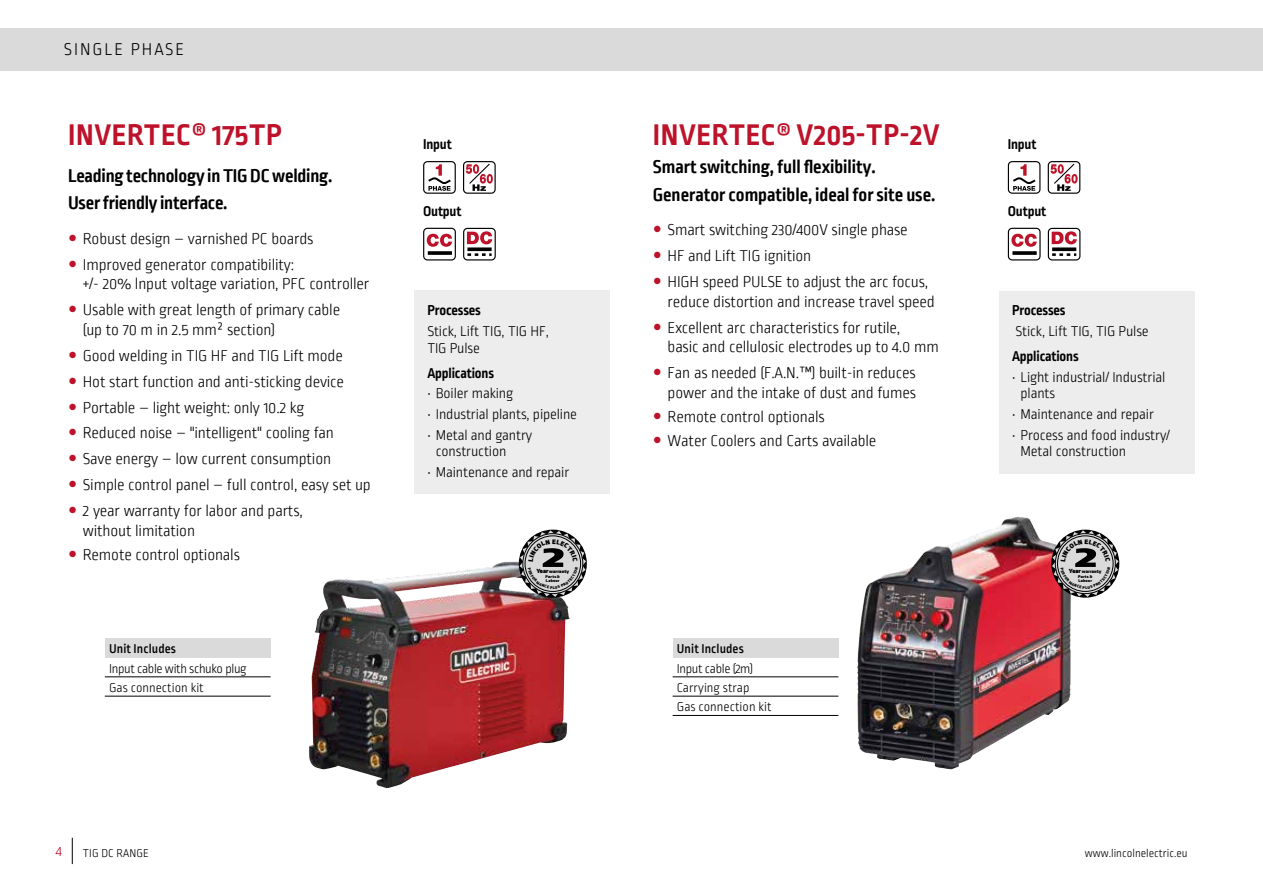
<style>
.page{position:relative;width:1263px;height:893px;background:#fff}
.page>*{position:absolute;margin:0;border:0;box-sizing:border-box;transform-origin:0 0}
.t1{font:700 31.5px "Ropa Sans Pro";letter-spacing:.02em;color:#bd122a}
.t2{font:900 30.6px "Ropa Sans Pro";color:#000;scale:1.8 1}
.t3{font:700 19.5px/27.6px "Ropa Sans PTT";color:#000}
.t4{font:300 18px "Ropa Sans Pro";letter-spacing:.11em;color:#000}
.t5{font:300 16.5px/25.8px "Ropa Sans PTT";letter-spacing:-.01em;color:#000}
.t6{font:300 15px/16.5px "Ropa Sans Pro";letter-spacing:-.01em;color:#000}
.t7{font:700 15px "Ropa Sans Pro";letter-spacing:-.01em;color:#000}
.t8{font:300 15px "Ropa Sans Pro";color:#bd122a}
.t9{font:300 13.5px/19.4px "Ropa Sans Pro";color:#000}
.t10{font:300 13.5px/19.4px "Ropa Sans Pro";letter-spacing:-.025em;color:#000}
.t11{font:500 13.5px "Ropa Sans Pro";letter-spacing:.01em;color:#000}
.t12{font:300 12px "Ropa Sans Pro";color:#000}
.t13{font:900 6.3px "Ropa Sans Pro";letter-spacing:.005em;color:#000;scale:1.2 1}
.t14{font:900 4.8px "Ropa Sans Pro";letter-spacing:.005em;color:#000;scale:1.2 1}
.t15{font:900 4.2px/3.9px "Ropa Sans Pro";letter-spacing:.035em;color:#000;scale:1.25 1}
</style>
<div class="page">
<div style="left:0;top:28px;width:1263px;height:43px;background:#dadada"></div>
<img style="left:309px;top:562px;width:261px;height:226px">
<img style="left:857px;top:517px;width:214px;height:252px">
<div style="left:673px;top:638px;width:165px;height:19px;background:#dadada"></div>
<hr style="left:673px;top:677px;width:165px;height:1px;background:#000">
<hr style="left:673px;top:696px;width:165px;height:1px;background:#000">
<hr style="left:673px;top:715px;width:165px;height:1px;background:#000">
<div style="left:105px;top:638px;width:166px;height:19px;background:#dadada"></div>
<hr style="left:105px;top:677px;width:166px;height:1px;background:#000">
<hr style="left:105px;top:696px;width:166px;height:1px;background:#000">
<div style="left:423px;top:161px;width:33px;height:33px;border:1px solid #000;border-radius:4px"></div>
<svg style="left:428px;top:164px;width:23px;height:27px"></svg>
<div style="left:463px;top:161px;width:33px;height:33px;border:1px solid #000;border-radius:4px"></div>
<svg style="left:466px;top:162px;width:27px;height:29px"></svg>
<div style="left:423px;top:228px;width:33px;height:32px;border:1px solid #000;border-radius:4px"></div>
<svg style="left:427px;top:234px;width:25px;height:13px"></svg>
<svg style="left:428px;top:251px;width:24px;height:4px"></svg>
<div style="left:463px;top:228px;width:33px;height:32px;border:1px solid #000;border-radius:4px"></div>
<svg style="left:467px;top:231px;width:25px;height:13px"></svg>
<svg style="left:467px;top:247px;width:25px;height:4px"></svg>
<svg style="left:467px;top:253px;width:25px;height:3px"></svg>
<div style="left:1008px;top:161px;width:32px;height:33px;border:1px solid #000;border-radius:4px"></div>
<svg style="left:1013px;top:164px;width:23px;height:27px"></svg>
<div style="left:1048px;top:161px;width:32px;height:33px;border:1px solid #000;border-radius:4px"></div>
<svg style="left:1050px;top:162px;width:27px;height:29px"></svg>
<div style="left:1008px;top:228px;width:32px;height:32px;border:1px solid #000;border-radius:4px"></div>
<svg style="left:1011px;top:234px;width:26px;height:13px"></svg>
<svg style="left:1012px;top:251px;width:25px;height:4px"></svg>
<svg style="left:1048px;top:228px;width:32px;height:32px"></svg>
<div style="left:1048px;top:228px;width:32px;height:32px;border:1px solid #000;border-radius:4px"></div>
<svg style="left:1052px;top:231px;width:25px;height:13px"></svg>
<svg style="left:1052px;top:247px;width:24px;height:4px"></svg>
<svg style="left:1052px;top:253px;width:24px;height:3px"></svg>
<div style="left:415px;top:291px;width:195px;height:203px;background:#ededed"></div>
<div style="left:999px;top:291px;width:196px;height:182px;background:#ededed"></div>
<svg style="left:72px;top:838px;width:1px;height:26px"></svg>
<svg style="left:519px;top:530px;width:67px;height:67px"></svg>
<svg style="left:1052px;top:530px;width:66px;height:67px;background:#b4adae"></svg>
<p class="t4" style="left:64px;top:39px;width:122px">SINGLE PHASE</p>
<h1 class="t1" style="left:68px;top:117px;width:215px">INVERTEC® 175TP</h1>
<p class="t3" style="left:68px;top:163px;width:266px">Leading technology in TIG DC welding.<br>User friendly interface.</p>
<p class="t5" style="left:83px;top:226px;width:232px">Robust design – varnished PC boards<br>Improved generator compatibility:</p>
<p class="t5" style="left:83px;top:272px;width:288px">+/- 20% lnput voltage variation, PFC controller<br>Usable with great length of primary cable</p>
<p class="t5" style="left:83px;top:318px;width:289px">(up to 70 m in 2.5 mm² section)<br>Good welding in TIG HF and TIG Lift mode<br>Hot start function and anti-sticking device Portable – light weight: only 10.2 kg<br>Reduced noise – "intelligent" cooling fan<br>Save energy – low current consumption Simple control panel – full control, easy set up 2 year warranty for labor and parts,</p>
<p class="t5" style="left:83px;top:519px;width:159px;line-height:24px">without limitation<br>Remote control optionals</p>
<p class="t11" style="left:109px;top:641px;width:69px">Unit Includes</p>
<p class="t10" style="left:109px;top:659px;width:139px">Input cable with schuko plug<br>Gas connection kit</p>
<p class="t7" style="left:423px;top:136px;width:30px">Input</p>
<p class="t7" style="left:423px;top:203px;width:40px">Output</p>
<p class="t7" style="left:427px;top:302px;width:55px">Processes</p>
<p class="t6" style="left:427px;top:324px;width:123px">Stick, Lift TIG, TIG HF,<br>TIG Pulse</p>
<p class="t7" style="left:427px;top:364px;width:68px">Applications</p>
<p class="t6" style="left:427px;top:386px;width:87px">• Boiler making</p>
<p class="t6" style="left:427px;top:407px;width:151px">• Industrial plants, pipeline</p>
<p class="t6" style="left:436px;top:428px;width:98px;text-indent:-9px">• Metal and gantry construction</p>
<p class="t6" style="left:427px;top:465px;width:143px">• Maintenance and repair</p>
<h2 class="t2" style="left:543px;top:538px;width:14px">2</h2>
<p class="t14" style="left:549px;top:568px;width:18px">warranty</p>
<p class="t15" style="left:546px;top:575px;width:13px">Parts &amp;<br>Labour</p>
<p class="t13" style="left:536px;top:567px;width:12px">Year</p>
<h1 class="t1" style="left:653px;top:117px;width:288px">INVERTEC® V205-TP-2V</h1>
<p class="t3" style="left:653px;top:154px;width:284px">Smart switching, full flexibility.<br>Generator compatible, ideal for site use.</p>
<p class="t5" style="left:668px;top:218px;width:262px">Smart switching 230/400V single phase<br>HF and Lift TIG ignition<br>HIGH speed PULSE to adjust the arc focus,</p>
<p class="t5" style="left:668px;top:289px;width:269px">reduce distortion and increase travel speed<br>Excellent arc characteristics for rutile,</p>
<p class="t5" style="left:668px;top:335px;width:273px">basic and cellulosic electrodes up to 4.0 mm<br>Fan as needed (F.A.N.™) built-in reduces</p>
<p class="t5" style="left:668px;top:382px;width:250px;line-height:24px">power and the intake of dust and fumes<br>Remote control optionals<br>Water Coolers and Carts available</p>
<p class="t11" style="left:677px;top:641px;width:69px">Unit Includes</p>
<p class="t9" style="left:677px;top:659px;width:96px">Input cable (2m)<br>Carrying strap<br>Gas connection kit</p>
<p class="t7" style="left:1008px;top:136px;width:30px">Input</p>
<p class="t7" style="left:1008px;top:203px;width:40px">Output</p>
<p class="t7" style="left:1012px;top:302px;width:55px">Processes</p>
<p class="t6" style="left:1015px;top:324px;width:135px">Stick, Lift TIG, TIG Pulse</p>
<p class="t7" style="left:1012px;top:348px;width:68px">Applications</p>
<p class="t6" style="left:1020px;top:370px;width:146px;text-indent:-9px">• Light industrial/ Industrial plants</p>
<p class="t6" style="left:1012px;top:407px;width:143px">• Maintenance and repair</p>
<p class="t6" style="left:1020px;top:428px;width:151px;text-indent:-9px">• Process and food industry/<br>Metal construction</p>
<h2 class="t2" style="left:1075px;top:538px;width:14px">2</h2>
<p class="t14" style="left:1082px;top:568px;width:18px">warranty</p>
<p class="t15" style="left:1078px;top:575px;width:13px">Parts &amp;<br>Labour</p>
<p class="t13" style="left:1069px;top:567px;width:12px">Year</p>
<p class="t8" style="left:56px;top:843px;width:8px">4</p>
<p class="t12" style="left:83px;top:847px;width:67px">TIG DC RANGE</p>
<p class="t12" style="left:1085px;top:847px;width:104px">www.lincolnelectric.eu</p>
</div>
